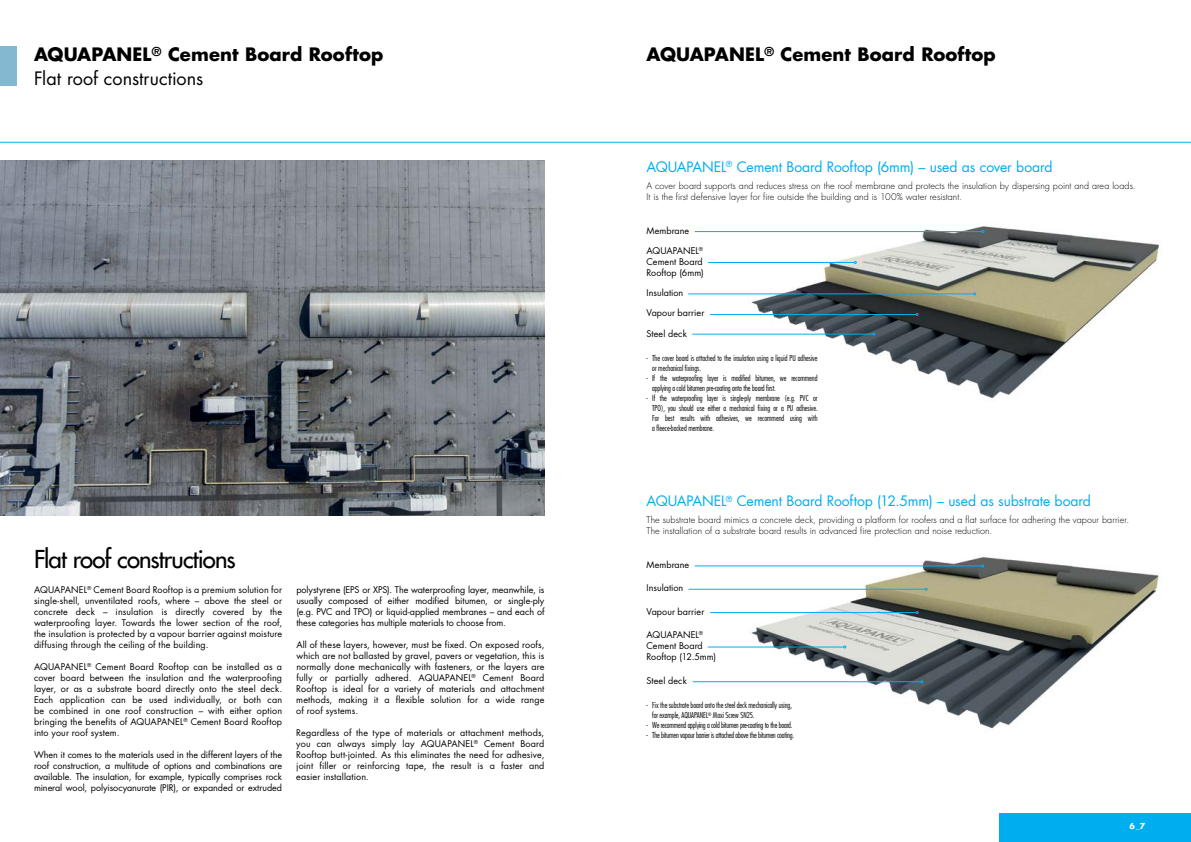
<style>
.page{position:relative;width:1191px;height:842px;background:#fff}
.page>*{position:absolute;margin:0;border:0;box-sizing:border-box;transform-origin:0 0}
.t1{font:500 24px "Futura LT Pro";letter-spacing:-.035em;color:#000}
.t2{font:700 18px/24px "Futura LT Pro";letter-spacing:.005em;color:#000}
.t3{font:14px "Futura LT Pro";letter-spacing:-.01em;color:#00aeef}
.t4{font:9px/11px "Futura LT Pro";letter-spacing:.005em;color:#000;text-align:justify}
.t5{font:300 9px/11px "Futura LT Pro";letter-spacing:.005em;color:#000}
.t6{font:300 condensed 8px/10px "Futura LT Pro";letter-spacing:-.01em;color:#000}
.t7{font:700 8px "Futura LT Pro";color:#fff}
.s1{font-weight:400}
</style>
<div class="page">
<div style="left:0;top:46px;width:17px;height:40px;background:#83b8d0"></div>
<hr style="left:0;top:142px;width:1191px;height:1px;background:#00aeef">
<img style="left:0;top:160px;width:544px;height:356px">
<img style="left:748px;top:226px;width:411px;height:173px">
<hr style="left:694px;top:231px;width:288px;height:1px;background:#00aeef">
<hr style="left:708px;top:262px;width:146px;height:1px;background:#00aeef">
<hr style="left:688px;top:294px;width:285px;height:1px;background:#00aeef">
<hr style="left:710px;top:314px;width:206px;height:1px;background:#00aeef">
<hr style="left:692px;top:334px;width:181px;height:1px;background:#00aeef">
<div style="left:999px;top:814px;width:192px;height:28px;background:#00aeef"></div>
<img style="left:747px;top:557px;width:412px;height:172px">
<hr style="left:694px;top:566px;width:287px;height:1px;background:#00aeef">
<hr style="left:688px;top:589px;width:237px;height:1px;background:#00aeef">
<hr style="left:692px;top:681px;width:228px;height:1px;background:#00aeef">
<hr style="left:710px;top:612px;width:206px;height:1px;background:#00aeef">
<hr style="left:708px;top:647px;width:135px;height:1px;background:#00aeef">
<h2 class="t2" style="left:34px;top:41px;width:351px">AQUAPANEL<sup>®</sup> Cement Board Rooftop<br><span class="s1">Flat roof constructions</span></h2>
<h1 class="t1" style="left:34px;top:541px;width:203px">Flat roof constructions</h1>
<p class="t4" style="left:34px;top:584px;width:250px">AQUAPANEL<sup>®</sup> Cement Board Rooftop is a premium solution for single-shell, unventilated roofs, where – above the steel or concrete deck – insulation is directly covered by the waterproofing layer. Towards the lower section of the roof, the insulation is protected by a vapour barrier against moisture diffusing through the ceiling of the building.</p>
<p class="t4" style="left:34px;top:661px;width:250px">AQUAPANEL<sup>®</sup> Cement Board Rooftop can be installed as a cover board between the insulation and the waterproofing layer, or as a substrate board directly onto the steel deck.<br>Each application can be used individually, or both can be combined in one roof construction – with either option bringing the benefits of AQUAPANEL<sup>®</sup> Cement Board Rooftop into your roof system.</p>
<p class="t4" style="left:34px;top:749px;width:250px">When it comes to the materials used in the different layers of the roof construction, a multitude of options and combinations are available. The insulation, for example, typically comprises rock mineral wool, polyisocyanurate (PIR), or expanded or extruded</p>
<p class="t4" style="left:296px;top:584px;width:250px">polystyrene (EPS or XPS). The waterproofing layer, meanwhile, is usually composed of either modified bitumen, or single-ply (e.g. PVC and TPO) or liquid-applied membranes – and each of these categories has multiple materials to choose from.</p>
<p class="t4" style="left:296px;top:639px;width:250px">All of these layers, however, must be fixed. On exposed roofs, which are not ballasted by gravel, pavers or vegetation, this is normally done mechanically with fasteners, or the layers are fully or partially adhered. AQUAPANEL<sup>®</sup> Cement Board Rooftop is ideal for a variety of materials and attachment methods, making it a flexible solution for a wide range of roof systems.</p>
<p class="t4" style="left:296px;top:727px;width:250px">Regardless of the type of materials or attachment methods, you can always simply lay AQUAPANEL<sup>®</sup> Cement Board Rooftop butt-jointed. As this eliminates the need for adhesive, joint filler or reinforcing tape, the result is a faster and easier installation.</p>
<h2 class="t2" style="left:646px;top:41px;width:351px">AQUAPANEL<sup>®</sup> Cement Board Rooftop</h2>
<h3 class="t3" style="left:646px;top:157px;width:407px">AQUAPANEL<sup>®</sup> Cement Board Rooftop (6mm) – used as cover board</h3>
<p class="t5" style="left:646px;top:180px;width:491px">A cover board supports and reduces stress on the roof membrane and protects the insulation by dispersing point and area loads.<br>It is the first defensive layer for fire outside the building and is 100% water resistant.</p>
<p class="t4" style="left:646px;top:225px;width:44px">Membrane</p>
<p class="t4" style="left:646px;top:245px;width:59px">AQUAPANEL<sup>® </sup>Cement Board Rooftop (6mm)</p>
<p class="t4" style="left:646px;top:287px;width:38px">Insulation</p>
<p class="t4" style="left:646px;top:307px;width:59px">Vapour barrier</p>
<p class="t4" style="left:646px;top:328px;width:42px">Steel deck</p>
<p class="t6" style="left:652px;top:353px;width:167px;text-indent:-6px">- The cover board is attached to the insulation using a liquid PU adhesive or mechanical fixings.</p>
<p class="t6" style="left:652px;top:373px;width:167px;text-indent:-6px">- If the waterproofing layer is modified bitumen, we recommend applying a cold bitumen pre-coating onto the board first.</p>
<p class="t6" style="left:652px;top:393px;width:167px;text-align:justify;text-indent:-6px">- If the waterproofing layer is single-ply membrane (e.g. PVC or TPO), you should use either a mechanical fixing or a PU adhesive.<br>For best results with adhesives, we recommend using with a fleece-backed membrane.</p>
<h3 class="t3" style="left:646px;top:492px;width:446px">AQUAPANEL<sup>®</sup> Cement Board Rooftop (12.5mm) – used as substrate board</h3>
<p class="t5" style="left:646px;top:514px;width:484px">The substrate board mimics a concrete deck, providing a platform for roofers and a flat surface for adhering the vapour barrier.<br>The installation of a substrate board results in advanced fire protection and noise reduction.</p>
<p class="t4" style="left:646px;top:559px;width:44px">Membrane</p>
<p class="t4" style="left:646px;top:582px;width:38px">Insulation</p>
<p class="t4" style="left:646px;top:606px;width:59px">Vapour barrier</p>
<p class="t4" style="left:646px;top:629px;width:71px;text-align:left">AQUAPANEL<sup>®<br></sup>Cement Board<br>Rooftop (12.5mm)</p>
<p class="t4" style="left:646px;top:675px;width:42px">Steel deck</p>
<p class="t6" style="left:652px;top:700px;width:141px;text-indent:-6px">- Fix the substrate board onto the steel deck mechanically using, for example, AQUAPANEL<sup>®</sup> Maxi Screw SN25.</p>
<p class="t6" style="left:646px;top:720px;width:147px">- We recommend applying a cold bitumen pre-coating to the board.</p>
<p class="t6" style="left:646px;top:730px;width:149px">- The bitumen vapour barrier is attached above the bitumen coating.</p>
<p class="t7" style="left:1129px;top:819px;width:17px">6_7</p>
</div>
